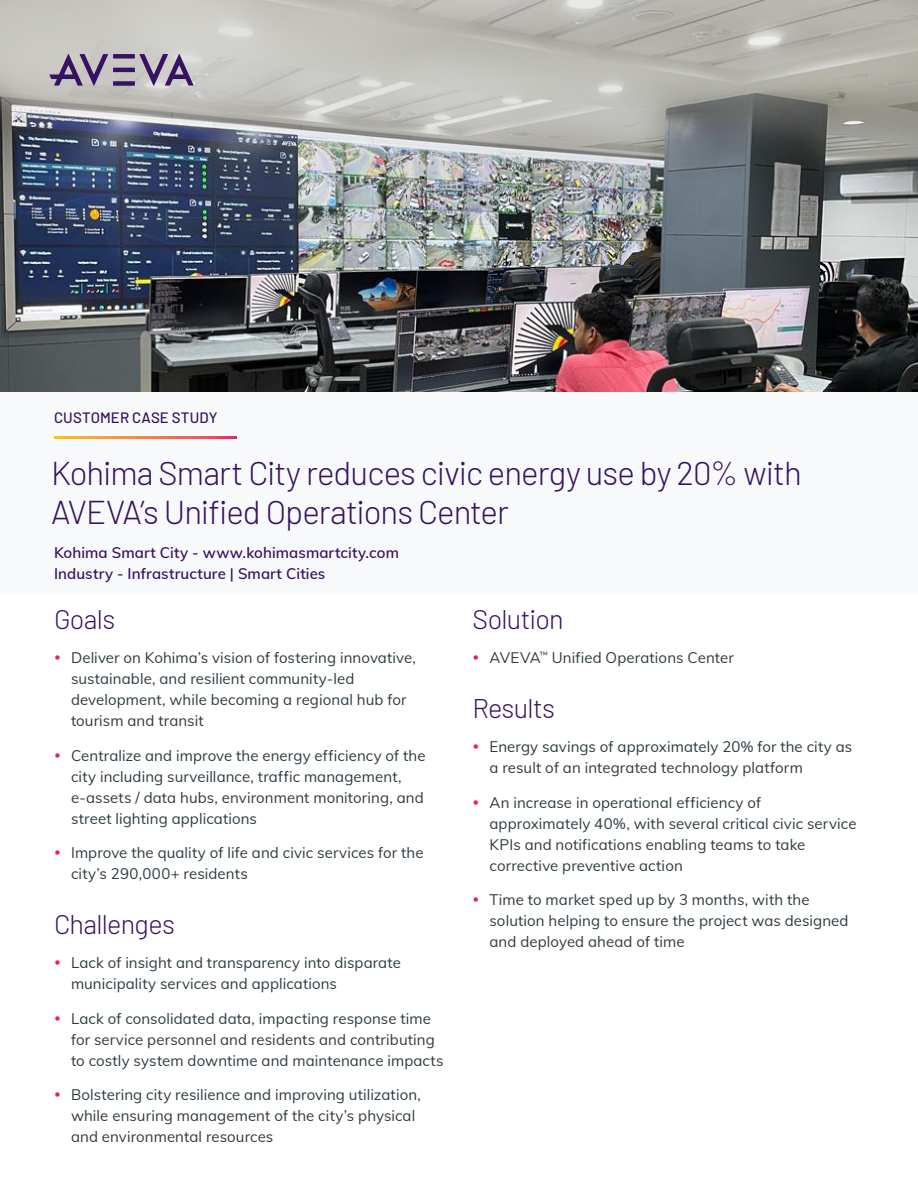
<style>
.page{position:relative;width:918px;height:1188px;background:#fff}
.page>*{position:absolute;margin:0;border:0;box-sizing:border-box;transform-origin:0 0}
.H2_Doc_Title{font:300 33px/39px "Barlow";letter-spacing:-.03em;color:#371260}
.H3_Internal_Pages{font:300 27px "Barlow";letter-spacing:-.025em;color:#371260}
.t1{font:15px/21px "Muli";letter-spacing:.005em;color:#2f3b41}
.Cover_-_Company_Name{font:600 15px/21px "Muli";letter-spacing:.005em;color:#371260}
.Doc_Content_Type{font:500 15px "Barlow";letter-spacing:.01em;color:#371260}
</style>
<div class="page">
<div style="left:0;top:380px;width:918px;height:214px;background:#f8f9fa"></div>
<svg style="left:54px;top:437px;width:183px;height:1px"></svg>
<img style="left:0;top:0;width:918px;height:392px">
<div style="left:113px;top:81px;width:22px;height:5px;background:#371260"></div>
<hr style="left:113px;top:68px;width:22px;height:4px;background:#371260">
<div style="left:113px;top:54px;width:22px;height:5px;background:#371260"></div>
<svg style="left:49px;top:54px;width:59px;height:32px;background:#988ba2"></svg>
<svg style="left:139px;top:54px;width:55px;height:32px;background:#9c90a7"></svg>
<p class="Doc_Content_Type" style="left:54px;top:407px;width:165px">CUSTOMER CASE STUDY</p>
<p class="H2_Doc_Title" style="left:51px;top:452px;width:752px">Kohima Smart City reduces civic energy use by 20% with<br>AVEVA’s Unified Operations Center</p>
<p class="Cover_-_Company_Name" style="left:54px;top:541px;width:346px">Kohima Smart City - www.kohimasmartcity.com<br>Industry - Infrastructure | Smart Cities</p>
<p class="H3_Internal_Pages" style="left:54px;top:599px;width:63px">Goals</p>
<p class="t1" style="left:71px;top:646px;width:346px">Deliver on Kohima’s vision of fostering innovative, sustainable, and resilient community-led development, while becoming a regional hub for tourism and transit</p>
<p class="t1" style="left:71px;top:744px;width:356px">Centralize and improve the energy efficiency of the city including surveillance, traffic management, e-assets / data hubs, environment monitoring, and street lighting applications</p>
<p class="t1" style="left:71px;top:841px;width:354px">Improve the quality of life and civic services for the city’s 290,000+ residents</p>
<p class="H3_Internal_Pages" style="left:54px;top:905px;width:122px">Challenges</p>
<p class="t1" style="left:71px;top:952px;width:331px">Lack of insight and transparency into disparate municipality services and applications</p>
<p class="t1" style="left:71px;top:1007px;width:374px">Lack of consolidated data, impacting response time for service personnel and residents and contributing to costly system downtime and maintenance impacts</p>
<p class="t1" style="left:71px;top:1084px;width:351px">Bolstering city resilience and improving utilization, while ensuring management of the city’s physical and environmental resources</p>
<p class="H3_Internal_Pages" style="left:472px;top:599px;width:93px">Solution</p>
<p class="t1" style="left:490px;top:646px;width:246px">AVEVA<sup>™</sup> Unified Operations Center</p>
<p class="H3_Internal_Pages" style="left:472px;top:689px;width:84px">Results</p>
<p class="t1" style="left:490px;top:736px;width:364px">Energy savings of approximately 20% for the city as a result of an integrated technology platform</p>
<p class="t1" style="left:490px;top:791px;width:369px">An increase in operational efficiency of approximately 40%, with several critical civic service KPIs and notifications enabling teams to take corrective preventive action</p>
<p class="t1" style="left:490px;top:889px;width:361px">Time to market sped up by 3 months, with the solution helping to ensure the project was designed and deployed ahead of time</p>
</div>
